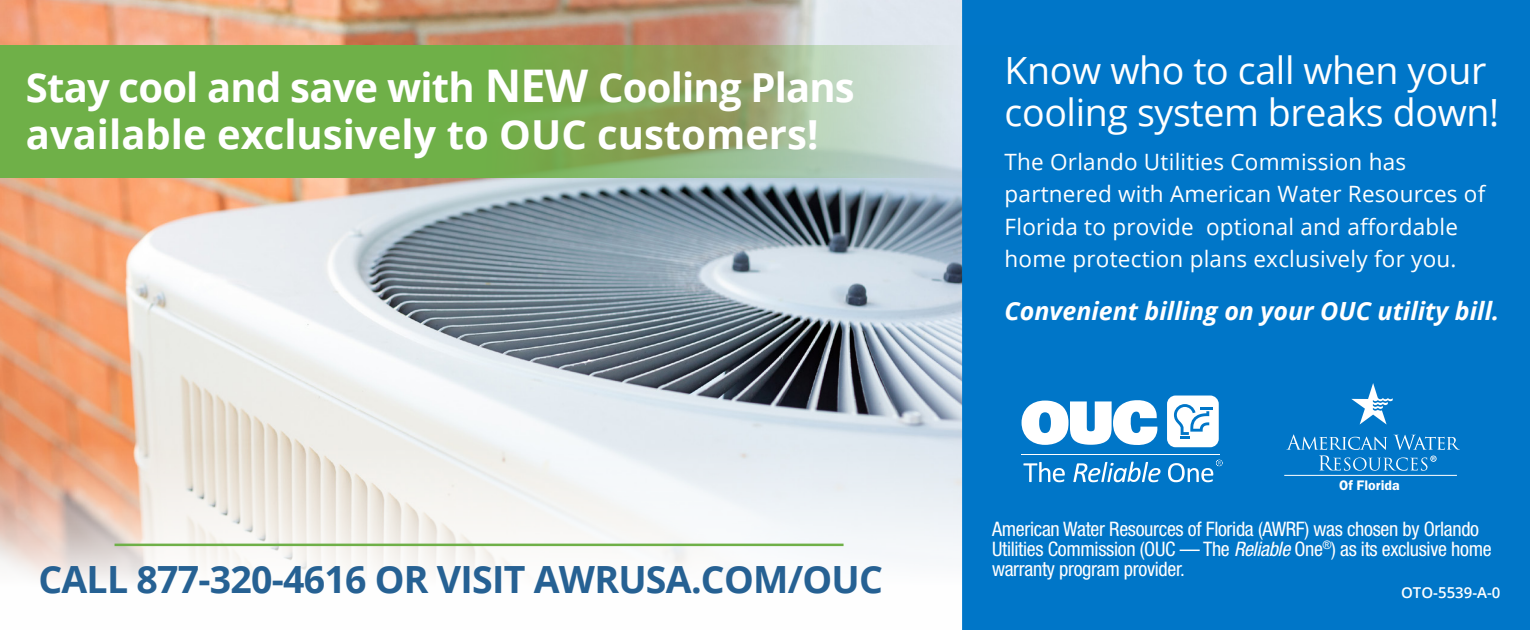
<style>
.page{position:relative;width:1530px;height:630px;background:#fff}
.page>*{position:absolute;margin:0;border:0;box-sizing:border-box;transform-origin:0 0}
.t1{font:700 40px "Open Sans";color:#fff}
.t2{font:700 40px "Open Sans";letter-spacing:-.02em;color:#fff}
.t3{font:37.5px/42.5px "Open Sans";letter-spacing:-.01em;color:#fff}
.t4{font:700 37.5px "Open Sans";letter-spacing:-.02em;color:#266193}
.t5{font:italic 700 25px "Open Sans";color:#fff}
.t6{font:22.5px/32.5px "Open Sans";letter-spacing:.01em;color:#fff}
.t7{font:condensed 20px/20px "Helvetica Neue LT Std";letter-spacing:-.015em;color:#fff}
.t8{font:600 15px "Open Sans";color:#fff}
.t9{font:600 14.25px "Franklin Gothic";color:#fff}
.s1{font-size:45px}
.s2{font-style:italic}
</style>
<div class="page">
<img style="left:0;top:0;width:962px;height:582px">
<div style="left:962px;top:0;width:568px;height:630px;background:#0076c8"></div>
<svg style="left:1022px;top:400px;width:135px;height:46px"></svg>
<div style="left:1167px;top:396px;width:52px;height:51px;background:#fff;border-radius:9px"></div>
<svg style="left:1174px;top:404px;width:39px;height:35px"></svg>
<hr style="left:1021px;top:454px;width:199px;height:1px;background:#fff">
<svg style="left:1023px;top:460px;width:199px;height:22px"></svg>
<svg style="left:0;top:45px;width:1079px;height:133px;background:#77ad70"></svg>
<svg style="left:1351px;top:383px;width:42px;height:42px"></svg>
<svg style="left:1286px;top:434px;width:174px;height:37px;background:#2388cf"></svg>
<hr style="left:115px;top:544px;width:729px;height:2px;background:#6fb048">
<p class="t2" style="left:26px;top:59px;width:830px">Stay cool and save with <span class="s1">NEW</span> Cooling Plans</p>
<p class="t1" style="left:26px;top:107px;width:794px">available exclusively to OUC customers!</p>
<p class="t4" style="left:38px;top:553px;width:846px">CALL 877-320-4616 OR VISIT AWRUSA.COM/OUC</p>
<p class="t3" style="left:1005px;top:48px;width:496px">Know who to call when your cooling system breaks down!</p>
<p class="t6" style="left:1005px;top:145px;width:482px">The Orlando Utilities Commission has partnered with American Water Resources of Florida to provide optional and affordable home protection plans exclusively for you.</p>
<p class="t5" style="left:1005px;top:293px;width:496px">Convenient billing on your OUC utility bill.</p>
<p class="t9" style="left:1339px;top:477px;width:62px">Of Florida</p>
<p class="t7" style="left:992px;top:518px;width:501px">American Water Resources of Florida (AWRF) was chosen by Orlando<br>Utilities Commission (OUC — The <span class="s2">Reliable</span> One<sup>®</sup>) as its exclusive home warranty program provider.</p>
<p class="t8" style="left:1401px;top:582px;width:101px">OTO-5539-A-0</p>
</div>
